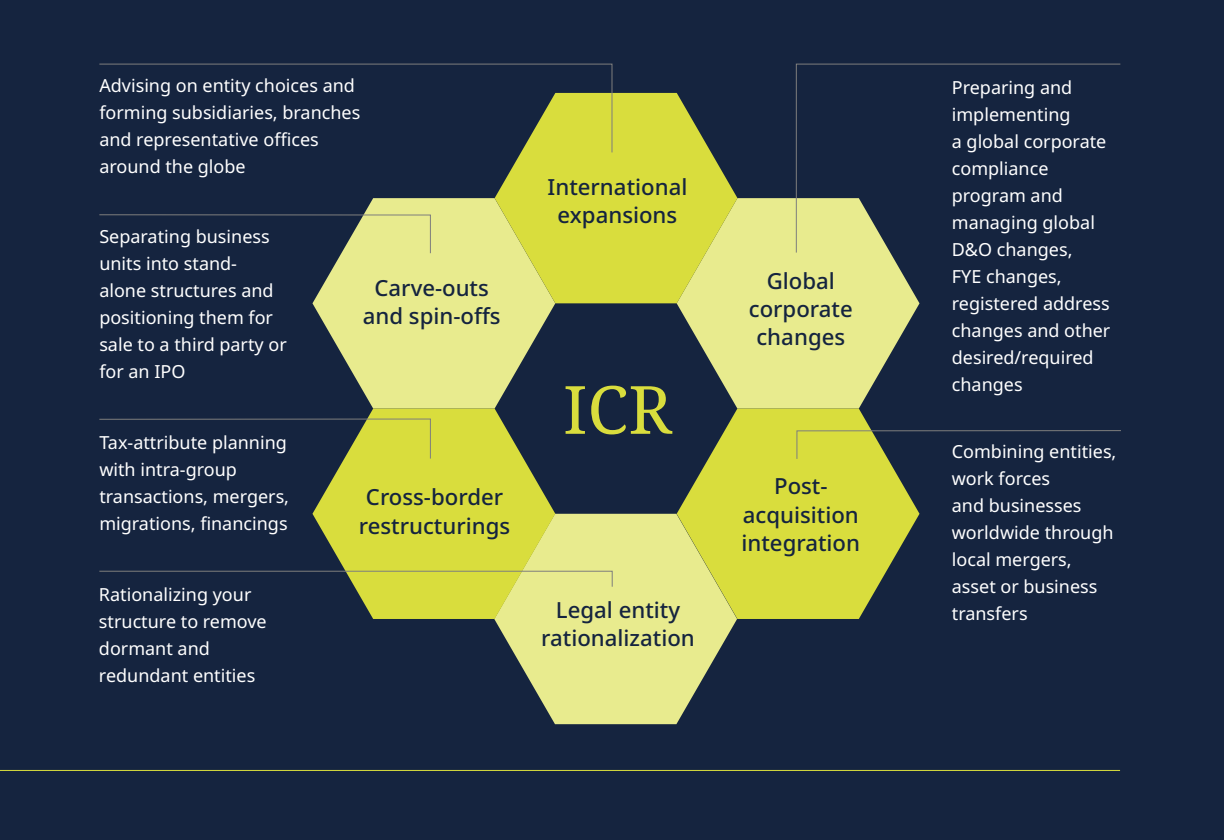
<style>
.page{position:relative;width:1224px;height:840px;background:#15243f}
.page>*{position:absolute;margin:0;border:0;box-sizing:border-box;transform-origin:0 0}
.t1{font:66.5px "Noto Serif";color:#d9dd3d}
.t2{font:500 22.2px/28.2px "Noto Sans";color:#15243f;text-align:center}
.t3{font:18px/27px "Noto Sans";color:#fff}
</style>
<div class="page">
<svg style="left:312px;top:198px;width:243px;height:210px;fill:#e8eb8e"></svg>
<svg style="left:677px;top:198px;width:243px;height:210px;fill:#e8eb8e"></svg>
<svg style="left:494px;top:513px;width:243px;height:211px;fill:#e8eb8e"></svg>
<svg style="left:495px;top:93px;width:242px;height:210px;fill:#d9dd3d"></svg>
<svg style="left:312px;top:408px;width:243px;height:211px;fill:#d9dd3d"></svg>
<svg style="left:677px;top:408px;width:243px;height:211px;fill:#d9dd3d"></svg>
<hr style="left:0;top:770px;width:1120px;height:1px;background:#d9dd3d">
<svg style="left:99px;top:63px;width:514px;height:90px"></svg>
<svg style="left:795px;top:63px;width:326px;height:190px"></svg>
<svg style="left:99px;top:214px;width:332px;height:40px"></svg>
<svg style="left:99px;top:418px;width:332px;height:41px"></svg>
<svg style="left:99px;top:570px;width:514px;height:17px"></svg>
<svg style="left:796px;top:429px;width:325px;height:31px"></svg>
<p class="t3" style="left:99px;top:72px;width:263px">Advising on entity choices and forming subsidiaries, branches and representative offices around the globe</p>
<p class="t3" style="left:99px;top:223px;width:189px">Separating business units into stand&shy;alone structures and positioning them for sale to a third party or for an IPO</p>
<p class="t3" style="left:99px;top:429px;width:191px">Tax-attribute planning with intra-group transactions, mergers, migrations, financings</p>
<p class="t3" style="left:99px;top:581px;width:169px">Rationalizing your structure to remove dormant and redundant entities</p>
<p class="t2" style="left:363px;top:274px;width:139px">Carve-outs and spin-offs</p>
<p class="t2" style="left:359px;top:484px;width:153px">Cross-border restructurings</p>
<p class="t2" style="left:548px;top:173px;width:141px">International expansions</p>
<h1 class="t1" style="left:563px;top:364px;width:110px">ICR</h1>
<p class="t2" style="left:541px;top:596px;width:155px">Legal entity rationalization</p>
<p class="t2" style="left:749px;top:267px;width:105px">Global corporate changes</p>
<p class="t2" style="left:741px;top:473px;width:120px">Post&shy;acquisition integration</p>
<p class="t3" style="left:952px;top:74px;width:160px">Preparing and implementing<br>a global corporate compliance program and managing global<br>D&amp;O changes,<br>FYE changes, registered address changes and other desired/required changes</p>
<p class="t3" style="left:952px;top:438px;width:166px">Combining entities, work forces<br>and businesses worldwide through local mergers, asset or business transfers</p>
</div>
